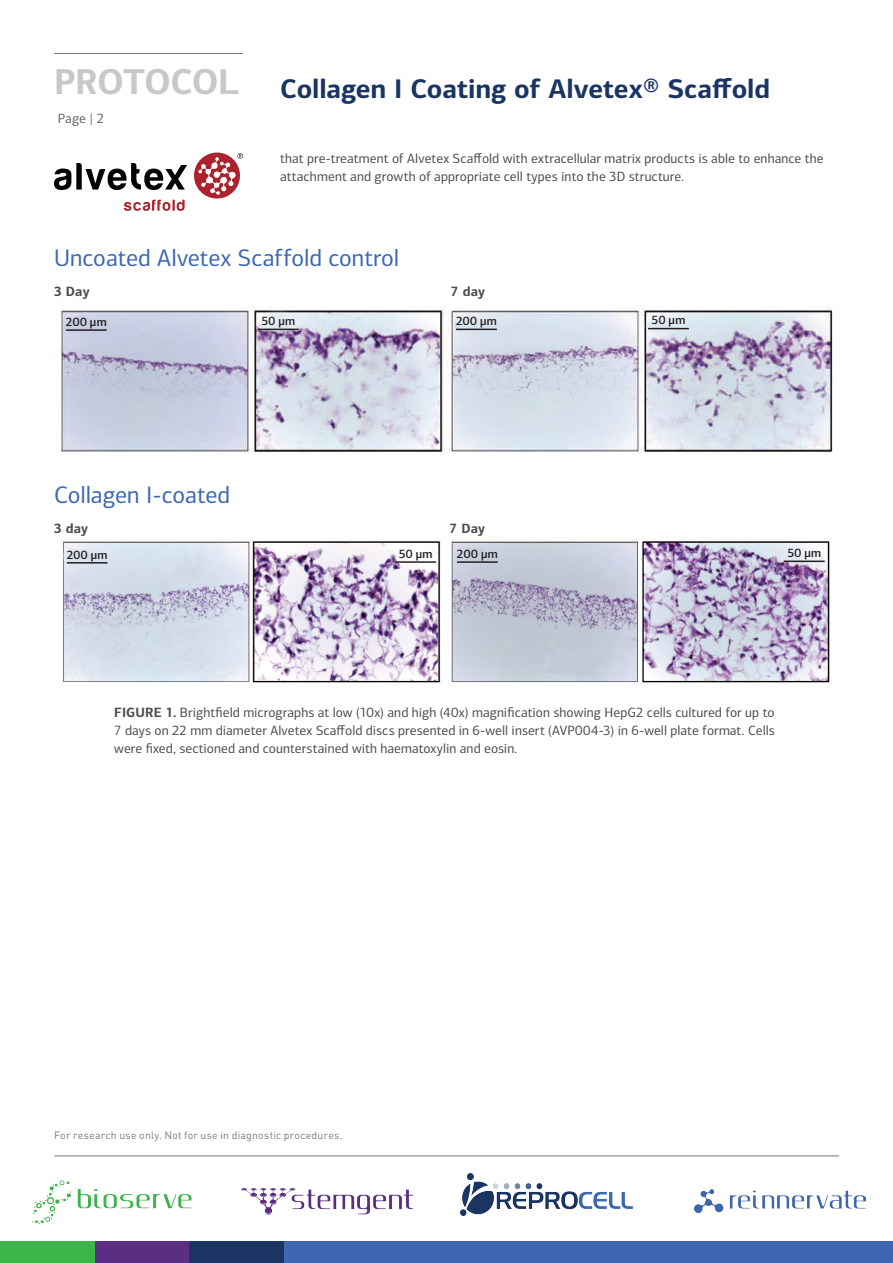
<style>
.page{position:relative;width:893px;height:1263px;background:#fff}
.page>*{position:absolute;margin:0;border:0;box-sizing:border-box;transform-origin:0 0}
.t1{font:700 36px "Connections";letter-spacing:-.02em;color:#c7c8ca}
.t2{font:700 27px "Connections";letter-spacing:-.005em;color:#1a3564}
.t3{font:24px "Connections";color:#3e67b1}
.t4{font:13.5px/18px "Connections";letter-spacing:.005em;color:#4b4c4d}
.t5{font:700 13.5px "Connections";letter-spacing:.005em;color:#4b4c4d}
.t6{font:13.5px "Connections";color:#636366}
.t7{font:500 12px "Connections";letter-spacing:.02em;color:#231f20}
.t8{font:10.5px "DINOT";letter-spacing:.025em;color:#76787b}
.s1{font-weight:700}
</style>
<div class="page">
<hr style="left:54px;top:1155px;width:785px;height:1px;background:#76787b">
<hr style="left:54px;top:53px;width:189px;height:1px;background:#76787b">
<div style="left:95px;top:1241px;width:94px;height:22px;background:#5b2d83"></div>
<div style="left:189px;top:1241px;width:95px;height:22px;background:#1a3564"></div>
<div style="left:284px;top:1241px;width:609px;height:22px;background:#3e67b1"></div>
<div style="left:0;top:1241px;width:95px;height:22px;background:#3bb54a"></div>
<img style="left:241px;top:1188px;width:172px;height:26px">
<img style="left:461px;top:1173px;width:171px;height:42px">
<img style="left:694px;top:1189px;width:172px;height:24px">
<img style="left:32px;top:1180px;width:160px;height:44px">
<div style="left:194px;top:153px;width:46px;height:46px;background:#ac232d;border-radius:50%"></div>
<svg style="left:54px;top:163px;width:133px;height:27px"></svg>
<svg style="left:124px;top:200px;width:61px;height:11px"></svg>
<svg style="left:198px;top:153px;width:45px;height:42px"></svg>
<img style="left:60px;top:307px;width:778px;height:146px">
<img style="left:63px;top:540px;width:767px;height:143px">
<hr style="left:66px;top:329px;width:41px;height:2px;background:#231f20">
<hr style="left:258px;top:329px;width:41px;height:1px;background:#231f20">
<hr style="left:456px;top:329px;width:41px;height:1px;background:#231f20">
<hr style="left:648px;top:328px;width:41px;height:1px;background:#231f20">
<hr style="left:67px;top:562px;width:41px;height:2px;background:#231f20">
<hr style="left:395px;top:561px;width:41px;height:2px;background:#231f20">
<hr style="left:457px;top:561px;width:41px;height:2px;background:#231f20">
<hr style="left:784px;top:561px;width:41px;height:1px;background:#231f20">
<h1 class="t1" style="left:54px;top:59px;width:187px">PROTOCOL</h1>
<p class="t6" style="left:58px;top:110px;width:48px">Page | 2</p>
<h2 class="t2" style="left:280px;top:72px;width:491px">Collagen I Coating of Alvetex® Scaffold</h2>
<p class="t4" style="left:280px;top:149px;width:545px">that pre-treatment of Alvetex Scaffold with extracellular matrix products is able to enhance the attachment and growth of appropriate cell types into the 3D structure.</p>
<h3 class="t3" style="left:54px;top:244px;width:347px">Uncoated Alvetex Scaffold control</h3>
<p class="t5" style="left:54px;top:283px;width:37px">3 Day</p>
<p class="t5" style="left:451px;top:283px;width:36px">7 day</p>
<p class="t7" style="left:66px;top:314px;width:42px">200 μm</p>
<p class="t7" style="left:261px;top:314px;width:35px">50 μm</p>
<p class="t7" style="left:456px;top:314px;width:42px">200 μm</p>
<p class="t7" style="left:652px;top:313px;width:35px">50 μm</p>
<h3 class="t3" style="left:54px;top:480px;width:178px">Collagen I-coated</h3>
<p class="t5" style="left:54px;top:520px;width:36px">3 day</p>
<p class="t5" style="left:449px;top:520px;width:37px">7 Day</p>
<p class="t7" style="left:67px;top:547px;width:42px">200 μm</p>
<p class="t7" style="left:399px;top:546px;width:35px">50 μm</p>
<p class="t7" style="left:457px;top:546px;width:42px">200 μm</p>
<p class="t7" style="left:787px;top:546px;width:35px">50 μm</p>
<p class="t4" style="left:114px;top:703px;width:662px;text-align:justify"><span class="s1">FIGURE 1.</span> Brightfield micrographs at low (10x) and high (40x) magnification showing HepG2 cells cultured for up to 7 days on 22 mm diameter Alvetex Scaffold discs presented in 6-well insert (AVP004-3) in 6-well plate format. Cells were fixed, sectioned and counterstained with haematoxylin and eosin.</p>
<p class="t8" style="left:54px;top:1129px;width:290px">For research use only. Not for use in diagnostic procedures.</p>
</div>
